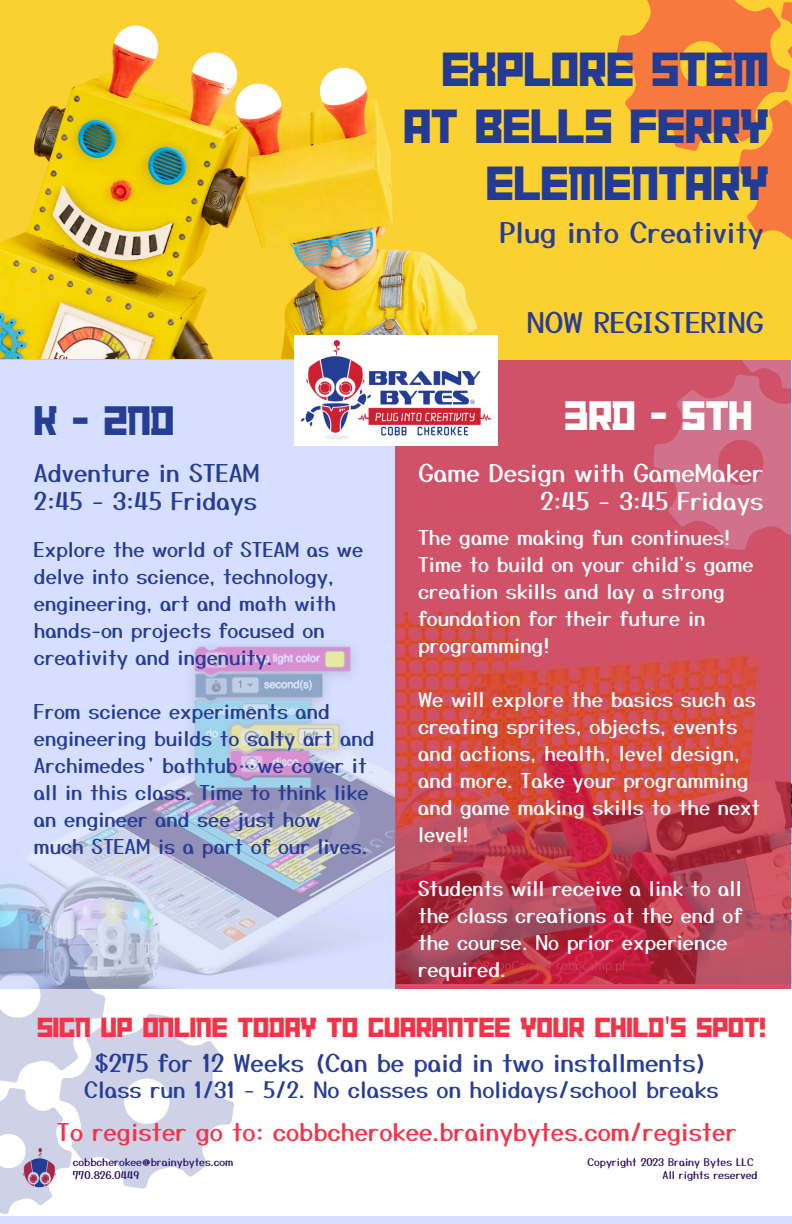
<style>
.page{position:relative;width:792px;height:1224px;background:#d6dfff}
.page>*{position:absolute;margin:0;border:0;box-sizing:border-box;transform-origin:0 0}
.t1{font:50px/57px "Architype Aubette";color:#243b94;text-align:right}
.t2{font:43px "Architype Aubette";color:#fff}
.t3{font:43px "Architype Aubette";color:#263d94}
.t4{font:28.8px "Architype Aubette";color:#f63248}
.t5{font:28px "Yusei Magic";color:#283d95}
.t6{font:24px "Yusei Magic";color:#f63248}
.t7{font:24px "Yusei Magic";color:#283d95}
.t8{font:24px/28.4px "Yusei Magic";color:#fff;text-align:right}
.t9{font:24px/28.4px "Yusei Magic";color:#263d94}
.t10{font:22px "Yusei Magic";color:#283d95}
.t11{font:20px/27px "Yusei Magic";color:#fff}
.t12{font:20px/27px "Yusei Magic";color:#263d94}
.t13{font:10.4px "Yusei Magic";color:#2a0a5e}
.s1{font-family:"Noto Sans"}
</style>
<div class="page">
<div style="left:0;top:1106px;width:792px;height:110px;background:#fff"></div>
<svg style="left:395px;top:360px;width:396px;height:629px;background:#c74652"></svg>
<img style="left:0;top:645px;width:394px;height:321px">
<div style="left:0;top:989px;width:792px;height:117px;background:#fff"></div>
<svg style="left:589px;top:360px;width:202px;height:291px;background:#cf5a72"></svg>
<svg style="left:0;top:897px;width:257px;height:317px"></svg>
<div style="left:0;top:0;width:792px;height:360px;background:#fad131"></div>
<img style="left:0;top:25px;width:478px;height:334px">
<div style="left:294px;top:335px;width:204px;height:111px;background:#fff"></div>
<img style="left:302px;top:341px;width:188px;height:99px">
<svg style="left:616px;top:0;width:176px;height:240px"></svg>
<h6 class="t1" style="left:404px;top:39px;width:367px">EXPLORE STEM<br>AT BELLS FERRY<br>ELEMENTARY</h6>
<h6 class="t5" style="left:499px;top:210px;width:266px">Plug into Creativity</h6>
<p class="t5" style="left:527px;top:300px;width:238px">NOW REGISTERING</p>
<h4 class="t3" style="left:34px;top:391px;width:142px">K - 2ND</h4>
<h3 class="t2" style="left:565px;top:386px;width:189px">3RD - 5TH</h3>
<p class="t9" style="left:34px;top:457px;width:227px">Adventure in STEAM<br>2:45 - 3:45 Fridays</p>
<h5 class="t12" style="left:34px;top:535px;width:331px">Explore the world of STEAM as we delve into science, technology, engineering, art and math with hands-on projects focused on creativity and ingenuity.</h5>
<h2 class="t12" style="left:34px;top:697px;width:342px">From science experiments and engineering builds to salty art and<br>Archimedes’ bathtub…we cover it all in this class. Time to think like an engineer and see just how much STEAM is a part of our lives.</h2>
<h2 class="t8" style="left:418px;top:457px;width:346px">Game Design with GameMaker<br>2:45 - 3:45 Fridays</h2>
<h5 class="t11" style="left:418px;top:523px;width:337px">The game making fun continues!<br>Time to build on your child's game creation skills and lay a strong foundation for their future in programming!</h5>
<h6 class="t11" style="left:418px;top:685px;width:344px">We will explore the basics such as creating sprites, objects, events and actions, health, level design, and more. Take your programming and game making skills to the next level!</h6>
<h6 class="t11" style="left:418px;top:874px;width:326px">Students will receive a link to all the class creations at the end of the course. No prior experience required.</h6>
<p class="t4" style="left:37px;top:1008px;width:730px">SIGN UP ONLINE TODAY TO GUARANTEE YOUR CHILD<span class="s1">'</span>S SPOT!</p>
<p class="t7" style="left:95px;top:1044px;width:614px">$275 for 12 Weeks (Can be paid in two installments)</p>
<p class="t10" style="left:84px;top:1072px;width:636px">Class run 1/31 - 5/2. No classes on holidays/school breaks</p>
<p class="t6" style="left:57px;top:1114px;width:681px">To register go to: cobbcherokee.brainybytes.com/register</p>
<p class="t13" style="left:73px;top:1154px;width:162px">cobbcherokee@brainybytes.com</p>
<h1 class="t13" style="left:73px;top:1167px;width:68px">770.826.0449</h1>
<p class="t13" style="left:588px;top:1153px;width:168px">Copyright 2023 Brainy Bytes LLC</p>
<p class="t13" style="left:663px;top:1167px;width:97px">All rights reserved</p>
</div>
